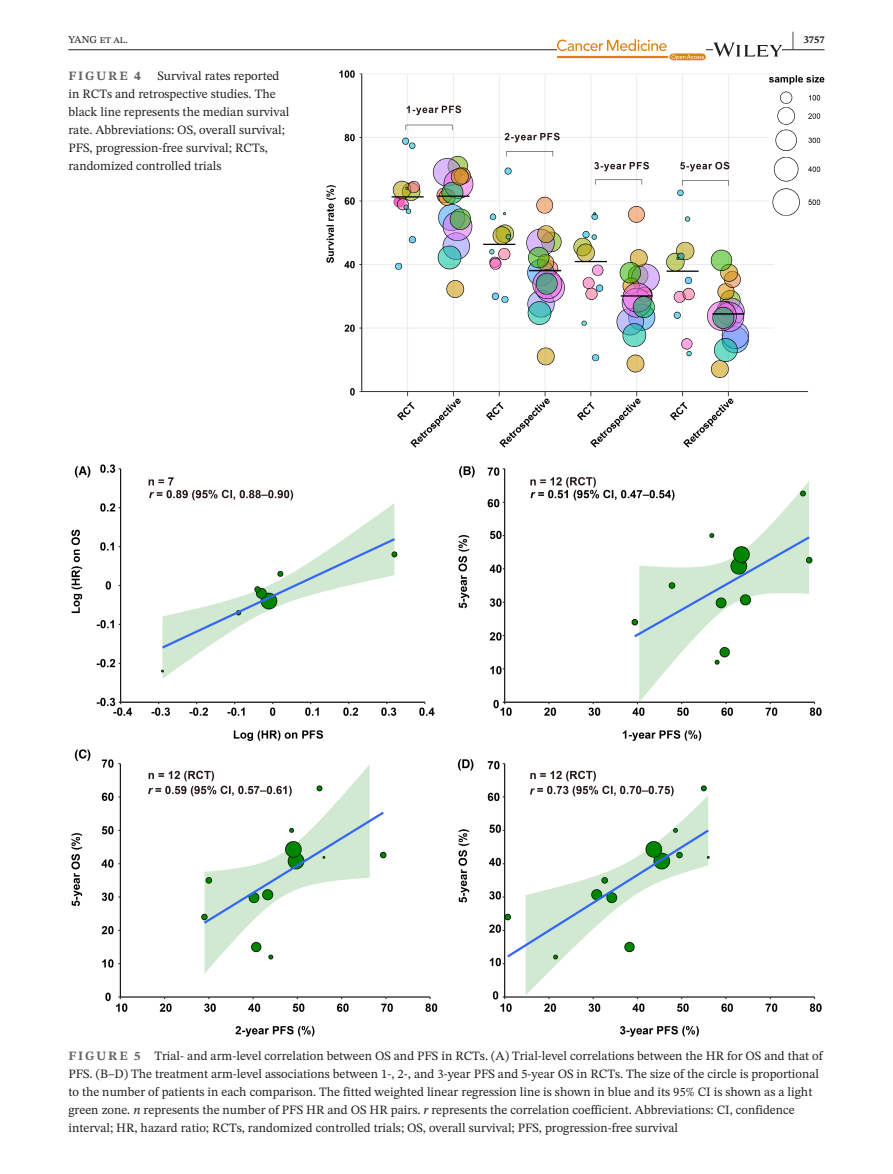
<style>
.page{position:relative;width:893px;height:1174px;background:#fff}
.page>*{position:absolute;margin:0;border:0;box-sizing:border-box;transform-origin:0 0}
.t1{font:700 21px "STIX Two Text";color:#231f20;scale:.42 1}
.t2{font:12.75px/18px "STIX Two Text";color:#231f20}
.t3{font:700 12.75px "STIX Two Text";letter-spacing:.14em;color:#636366}
.t4{font:10.5px "STIX Two Text";color:#231f20}
.t5{font:700 10.5px "STIX Two Text";color:#231f20}
.s1{font-weight:700;color:#636366}
.s2{font-style:italic}
</style>
<div class="page">
<hr style="left:68px;top:49px;width:756px;height:1px;background:#231f20">
<svg style="left:557px;top:39px;width:149px;height:21px"></svg>
<svg style="left:713px;top:43px;width:69px;height:14px"></svg>
<img style="left:326px;top:70px;width:498px;height:377px">
<img style="left:72px;top:465px;width:749px;height:571px">
<h1 class="t1" style="left:792px;top:24px;width:8px">|</h1>
<p class="t4" style="left:68px;top:32px;width:61px">YANG et al.</p>
<p class="t5" style="left:804px;top:32px;width:22px">3757</p>
<p class="t3" style="left:68px;top:66px;width:74px">FIGURE 4</p>
<p class="t2" style="left:68px;top:66px;width:222px;text-indent:89px">Survival rates reported in RCTs and retrospective studies. The black line represents the median survival rate. Abbreviations: OS, overall survival; PFS, progression-free survival; RCTs, randomized controlled trials</p>
<p class="t2" style="left:68px;top:1046px;width:756px"><span class="s1">FIGURE 5</span> Trial- and arm-level correlation between OS and PFS in RCTs. (A) Trial-level correlations between the HR for OS and that of PFS. (B–D) The treatment arm-level associations between 1-, 2-, and 3-year PFS and 5-year OS in RCTs. The size of the circle is proportional to the number of patients in each comparison. The fitted weighted linear regression line is shown in blue and its 95% CI is shown as a light green zone. <span class="s2">n</span> represents the number of PFS HR and OS HR pairs. <span class="s2">r</span> represents the correlation coefficient. Abbreviations: CI, confidence interval; HR, hazard ratio; RCTs, randomized controlled trials; OS, overall survival; PFS, progression-free survival</p>
</div>
